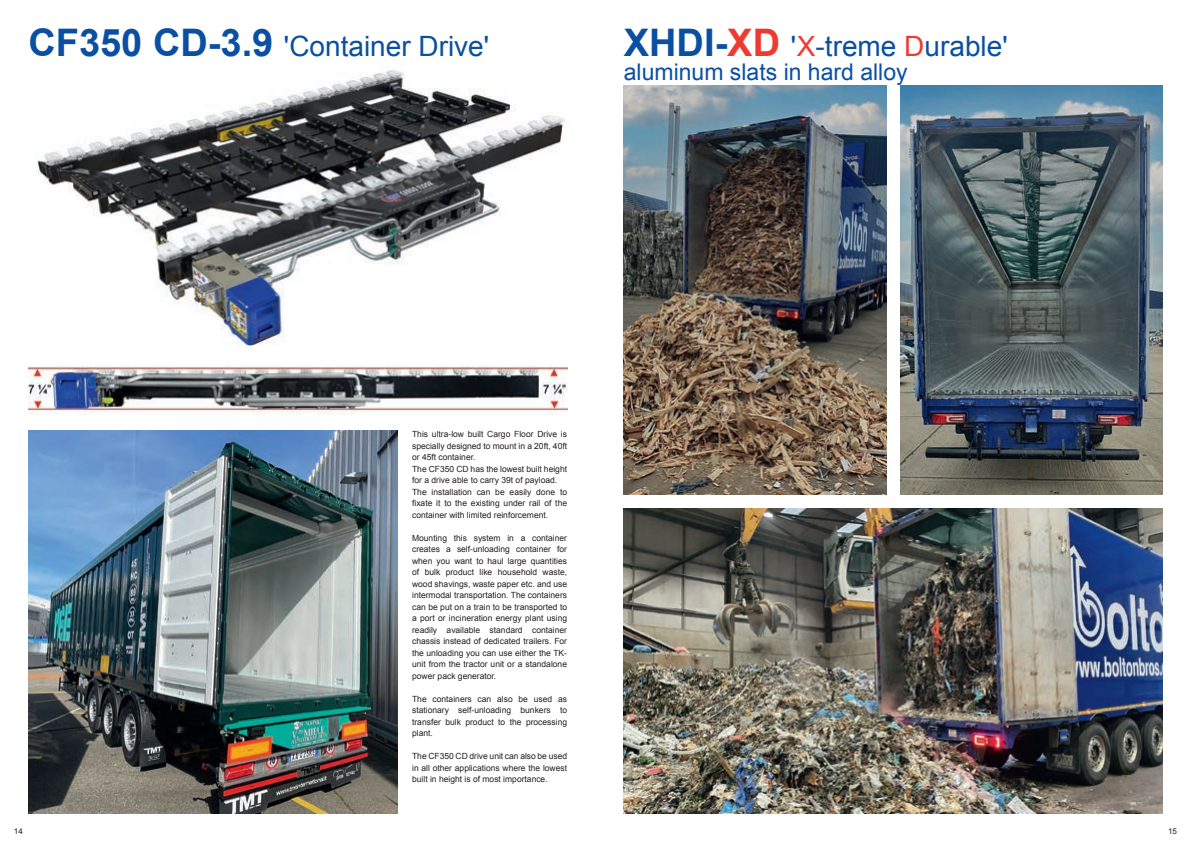
<style>
.page{position:relative;width:1191px;height:842px;background:#fff}
.page>*{position:absolute;margin:0;border:0;box-sizing:border-box;transform-origin:0 0}
.t1{font:28px "Arial";color:#0a4fa2}
.t2{font:23px "Arial";color:#0a4fa2}
.t3{font:8.5px/11.5px "Arial";color:#231f20;text-align:justify}
.t4{font:8px "Arial";color:#231f20}
.s1{font-weight:700;font-size:38px}
.s2{font-weight:700;font-size:38px;color:#ee3b32}
.s3{color:#ee3b32}
</style>
<div class="page">
<img style="left:28px;top:366px;width:539px;height:49px">
<img style="left:28px;top:431px;width:370px;height:383px">
<img style="left:36px;top:69px;width:529px;height:277px">
<img style="left:900px;top:85px;width:262px;height:410px">
<img style="left:624px;top:85px;width:262px;height:410px">
<img style="left:624px;top:509px;width:538px;height:305px">
<h1 class="t1" style="left:28px;top:28px;width:462px"><span class="s1">CF350 CD-3.9</span> 'Container Drive'</h1>
<h1 class="t1" style="left:624px;top:28px;width:385px"><span class="s1">XHDI-</span><span class="s2">XD</span> '<span class="s3">X</span>-treme <span class="s3">D</span>urable'</h1>
<h2 class="t2" style="left:624px;top:57px;width:285px">aluminum slats in hard alloy</h2>
<p class="t3" style="left:412px;top:428px;width:156px;text-align:left">This ultra-low built Cargo Floor Drive is specially designed to mount in a 20ft, 40ft or 45ft container.<br>The CF350 CD has the lowest built height for a drive able to carry 39t of payload.<br>The installation can be easily done to fixate it to the existing under rail of the container with limited reinforcement.</p>
<p class="t3" style="left:412px;top:532px;width:156px">Mounting this system in a container creates a self-unloading container for when you want to haul large quantities of bulk product like household waste, wood shavings, waste paper etc. and use intermodal transportation. The containers can be put on a train to be transported to a port or incineration energy plant using readily available standard container chassis instead of dedicated trailers. For the unloading you can use either the TK&shy;unit from the tractor unit or a standalone power pack generator.</p>
<p class="t3" style="left:412px;top:693px;width:156px">The containers can also be used as stationary self-unloading bunkers to transfer bulk product to the processing plant.</p>
<p class="t3" style="left:412px;top:750px;width:156px">The CF350 CD drive unit can also be used in all other applications where the lowest built in height is of most importance.</p>
<p class="t4" style="left:14px;top:825px;width:10px">14</p>
<p class="t4" style="left:1168px;top:825px;width:10px">15</p>
</div>
